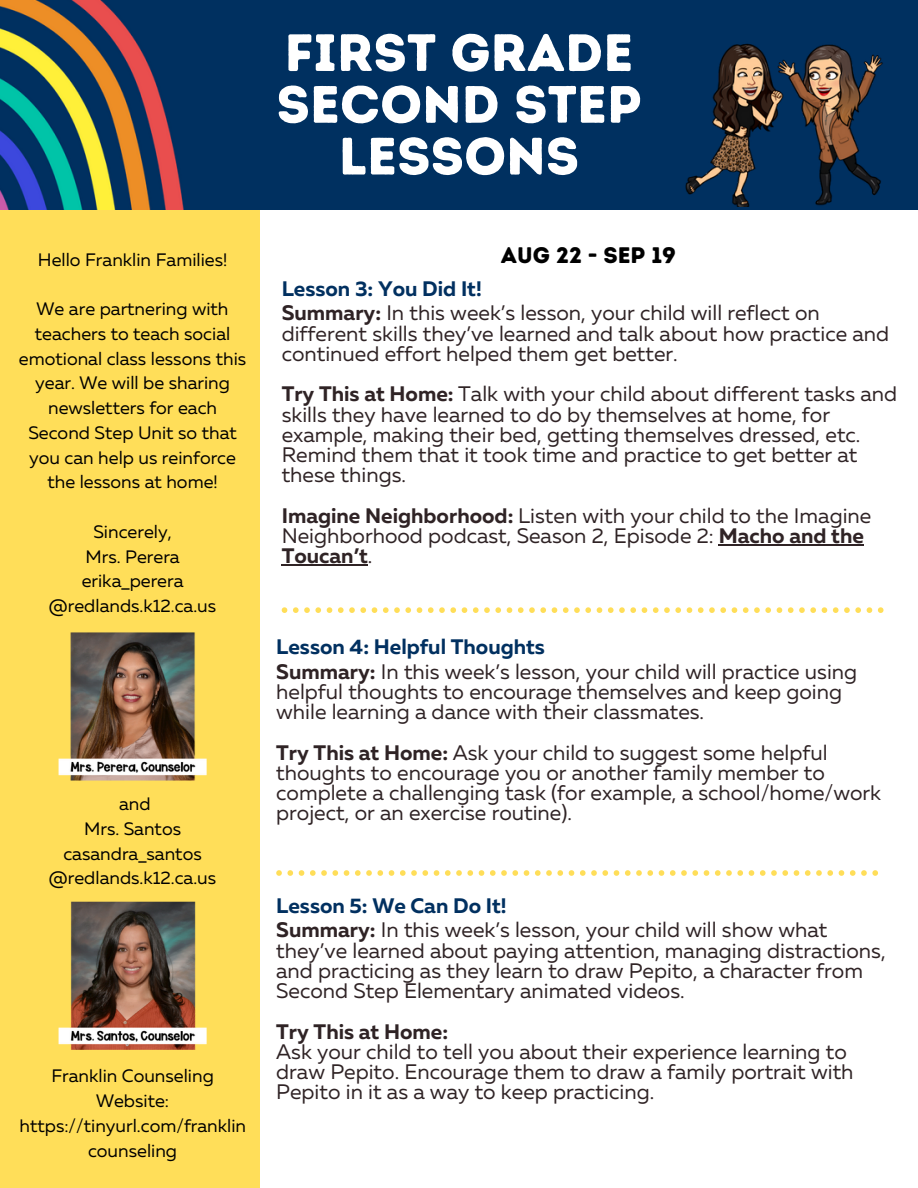
<style>
.page{position:relative;width:918px;height:1188px;background:#fff}
.page>*{position:absolute;margin:0;border:0;box-sizing:border-box;transform-origin:0 0}
.t1{font:52.5px/51.8px "Intro Rust Base";color:#fff;text-align:center}
.t2{font:22.5px "Intro Rust Base";color:#000}
.t3{font:21px/20.2px "Muller";color:#2f2325}
.t4{font:700 21px "Muller";color:#2f2325}
.t5{font:18px/24.8px "Muller";color:#000;text-align:center}
.s1{font-weight:700;color:#013060}
.s2{font-weight:700}
</style>
<div class="page">
<div style="left:0;top:0;width:260px;height:1188px;background:#ffde59"></div>
<img style="left:58px;top:632px;width:149px;height:149px">
<img style="left:58px;top:901px;width:149px;height:149px">
<img style="left:0;top:0;width:918px;height:209px">
<img style="left:685px;top:2px;width:205px;height:205px">
<hr style="left:719px;top:544px;width:145px;height:1px;background:#2f2325">
<hr style="left:282px;top:565px;width:86px;height:1px;background:#2f2325">
<svg style="left:282px;top:607px;width:602px;height:6px"></svg>
<svg style="left:276px;top:870px;width:602px;height:6px"></svg>
<p class="t5" style="left:38px;top:248px;width:191px">Hello Franklin Families!</p>
<p class="t5" style="left:19px;top:298px;width:229px">We are partnering with teachers to teach social emotional class lessons this year. We will be sharing newsletters for each<br>Second Step Unit so that you can help us reinforce the lessons at home!</p>
<p class="t5" style="left:49px;top:521px;width:169px">Sincerely,<br>Mrs. Perera erika_perera @redlands.k12.ca.us</p>
<p class="t5" style="left:49px;top:793px;width:169px">and<br>Mrs. Santos casandra_santos @redlands.k12.ca.us</p>
<p class="t5" style="left:20px;top:1065px;width:228px">Franklin Counseling<br>Website: https://tinyurl.com/franklin counseling</p>
<h1 class="t1" style="left:276px;top:27px;width:367px">FIRST GRADE<br>SECOND STEP<br>LESSONS</h1>
<p class="t2" style="left:501px;top:242px;width:177px">AUG 22 - SEP 19</p>
<p class="t3" style="left:282px;top:278px;width:540px;line-height:24.5px"><span class="s1">Lesson 3: You Did It!<br></span><span class="s2">Summary:</span> In this week’s lesson, your child will reflect on</p>
<p class="t3" style="left:282px;top:325px;width:609px">different skills they’ve learned and talk about how practice and continued effort helped them get better.</p>
<p class="t3" style="left:282px;top:386px;width:617px"><span class="s2">Try This at Home:</span> Talk with your child about different tasks and skills they have learned to do by themselves at home, for example, making their bed, getting themselves dressed, etc.<br>Remind them that it took time and practice to get better at these things.</p>
<p class="t3" style="left:282px;top:507px;width:591px"><span class="s2">Imagine Neighborhood:</span> Listen with your child to the Imagine<br>Neighborhood podcast, Season 2, Episode 2: <span class="s2">Macho and the<br>Toucan’t</span>.</p>
<p class="t3" style="left:276px;top:636px;width:583px;line-height:24.5px"><span class="s1">Lesson 4: Helpful Thoughts<br></span><span class="s2">Summary:</span> In this week’s lesson, your child will practice using</p>
<p class="t3" style="left:276px;top:683px;width:567px">helpful thoughts to encourage themselves and keep going while learning a dance with their classmates.</p>
<p class="t3" style="left:276px;top:744px;width:607px"><span class="s2">Try This at Home:</span> Ask your child to suggest some helpful thoughts to encourage you or another family member to complete a challenging task (for example, a school/home/work project, or an exercise routine).</p>
<p class="t3" style="left:276px;top:895px;width:553px;line-height:24.5px"><span class="s1">Lesson 5: We Can Do It!<br></span><span class="s2">Summary:</span> In this week’s lesson, your child will show what</p>
<p class="t3" style="left:276px;top:942px;width:611px">they’ve learned about paying attention, managing distractions, and practicing as they learn to draw Pepito, a character from<br>Second Step Elementary animated videos.</p>
<p class="t4" style="left:276px;top:1022px;width:173px">Try This at Home:</p>
<p class="t3" style="left:276px;top:1043px;width:579px">Ask your child to tell you about their experience learning to draw Pepito. Encourage them to draw a family portrait with<br>Pepito in it as a way to keep practicing.</p>
</div>
